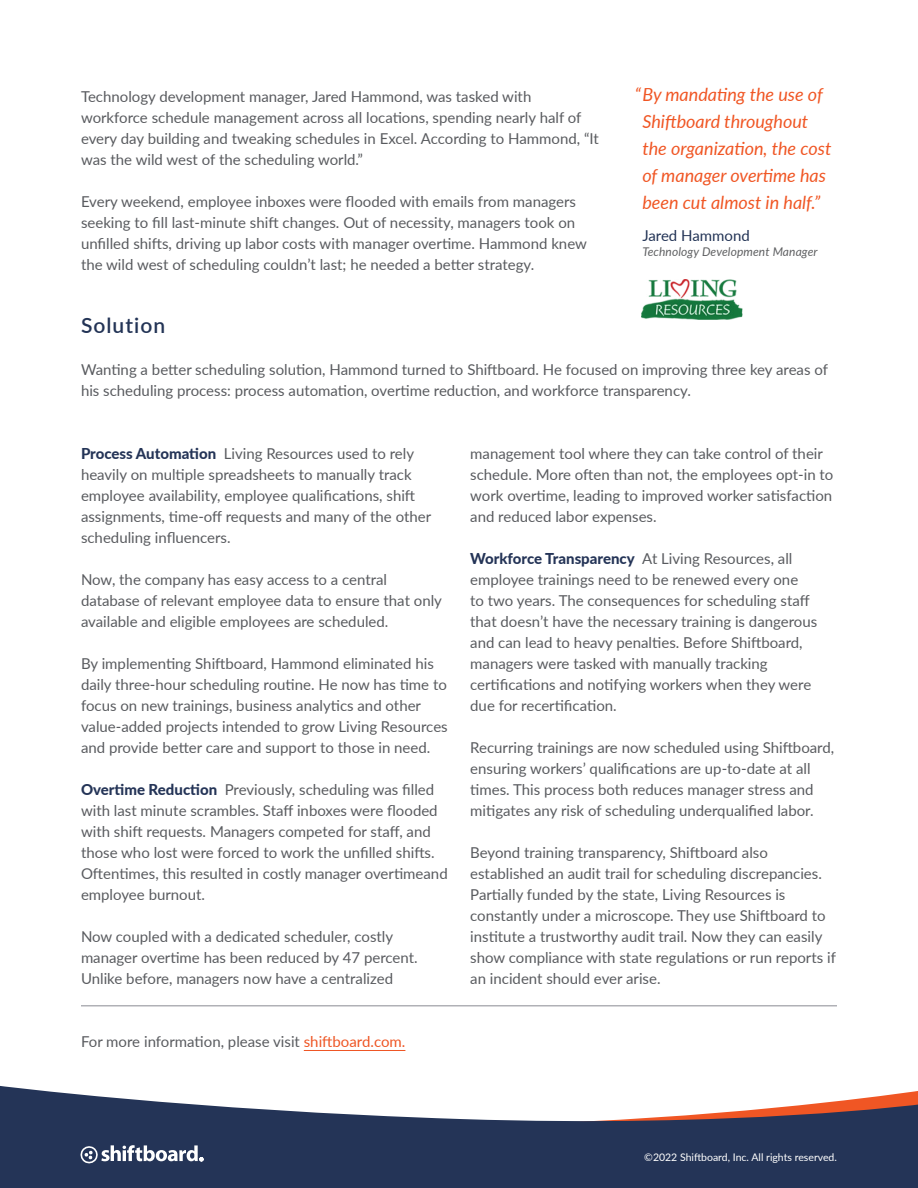
<style>
.page{position:relative;width:918px;height:1188px;background:#fff}
.page>*{position:absolute;margin:0;border:0;box-sizing:border-box;transform-origin:0 0}
.t1{font:600 21px "Lato";letter-spacing:.05em;color:#233456}
.t2{font:italic 18px/27px "Lato";color:#f05624}
.t3{font:15px/21px "Lato";color:#595b5f}
.t4{font:15px "Lato";color:#233456}
.t5{font:italic 12px "Lato";letter-spacing:.01em;color:#5f6062}
.t6{font:10.5px "Lato";color:#fff}
.t7{font:700 4.8px "Lato";color:#fff}
.s1{font-weight:800;color:#243457}
.s2{color:#ee5625}
</style>
<div class="page">
<svg style="left:0;top:1086px;width:918px;height:102px;fill:#243457"></svg>
<svg style="left:79px;top:1145px;width:119px;height:20px"></svg>
<hr style="left:304px;top:1050px;width:101px;height:1px;background:#ee5625">
<hr style="left:81px;top:1005px;width:756px;height:1px;background:#b0b1b6">
<img style="left:641px;top:279px;width:102px;height:40px">
<p class="t3" style="left:81px;top:85px;width:519px">Technology development manager, Jared Hammond, was tasked with workforce schedule management across all locations, spending nearly half of every day building and tweaking schedules in Excel. According to Hammond, “It was the wild west of the scheduling world.”</p>
<p class="t3" style="left:81px;top:190px;width:507px">Every weekend, employee inboxes were flooded with emails from managers seeking to fill last-minute shift changes. Out of necessity, managers took on unfilled shifts, driving up labor costs with manager overtime. Hammond knew the wild west of scheduling couldn’t last; he needed a better strategy.</p>
<p class="t2" style="left:642px;top:81px;width:191px;text-indent:-8px">“By mandating the use of<br>Shiftboard throughout the organization, the cost of manager overtime has been cut almost in half.”</p>
<p class="t4" style="left:642px;top:225px;width:109px">Jared Hammond</p>
<p class="t5" style="left:642px;top:243px;width:177px">Technology Development Manager</p>
<h1 class="t1" style="left:81px;top:310px;width:86px">Solution</h1>
<p class="t3" style="left:81px;top:358px;width:749px">Wanting a better scheduling solution, Hammond turned to Shiftboard. He focused on improving three key areas of his scheduling process: process automation, overtime reduction, and workforce transparency.</p>
<p class="t3" style="left:81px;top:442px;width:352px"><span class="s1">Process Automation</span> Living Resources used to rely heavily on multiple spreadsheets to manually track employee availability, employee qualifications, shift assignments, time-off requests and many of the other scheduling influencers.</p>
<p class="t3" style="left:81px;top:568px;width:363px">Now, the company has easy access to a central database of relevant employee data to ensure that only available and eligible employees are scheduled.</p>
<p class="t3" style="left:81px;top:652px;width:368px">By implementing Shiftboard, Hammond eliminated his daily three-hour scheduling routine. He now has time to focus on new trainings, business analytics and other value-added projects intended to grow Living Resources and provide better care and support to those in need.</p>
<p class="t3" style="left:81px;top:778px;width:368px"><span class="s1">Overtime Reduction</span> Previously, scheduling was filled with last minute scrambles. Staff inboxes were flooded with shift requests. Managers competed for staff, and those who lost were forced to work the unfilled shifts.<br>Oftentimes, this resulted in costly manager overtimeand employee burnout.</p>
<p class="t3" style="left:81px;top:925px;width:338px">Now coupled with a dedicated scheduler, costly manager overtime has been reduced by 47 percent.<br>Unlike before, managers now have a centralized</p>
<p class="t3" style="left:81px;top:1030px;width:326px">For more information, please visit <span class="s2">shiftboard.com.</span></p>
<p class="t3" style="left:470px;top:442px;width:365px">management tool where they can take control of their schedule. More often than not, the employees opt-in to work overtime, leading to improved worker satisfaction and reduced labor expenses.</p>
<p class="t3" style="left:470px;top:547px;width:349px"><span class="s1">Workforce Transparency</span> At Living Resources, all employee trainings need to be renewed every one<br>to two years. The consequences for scheduling staff that doesn’t have the necessary training is dangerous and can lead to heavy penalties. Before Shiftboard, managers were tasked with manually tracking certifications and notifying workers when they were due for recertification.</p>
<p class="t3" style="left:470px;top:736px;width:366px">Recurring trainings are now scheduled using Shiftboard, ensuring workers’ qualifications are up-to-date at all times. This process both reduces manager stress and mitigates any risk of scheduling underqualified labor.</p>
<p class="t3" style="left:470px;top:841px;width:367px">Beyond training transparency, Shiftboard also established an audit trail for scheduling discrepancies.<br>Partially funded by the state, Living Resources is constantly under a microscope. They use Shiftboard to institute a trustworthy audit trail. Now they can easily show compliance with state regulations or run reports if an incident should ever arise.</p>
<p class="t7" style="left:199px;top:1156px;width:5px">®</p>
<p class="t6" style="left:644px;top:1150px;width:194px">©2022 Shiftboard, Inc. All rights reserved.</p>
</div>
